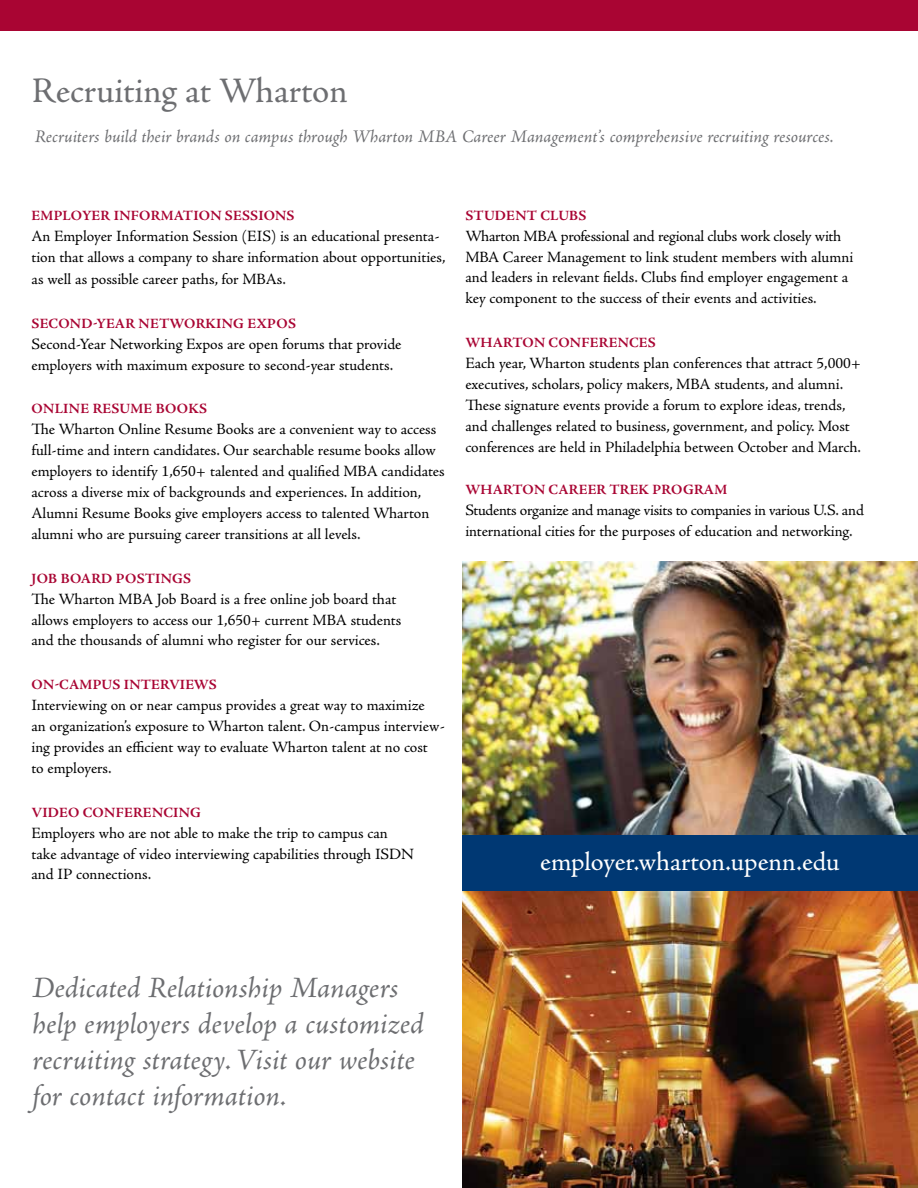
<style>
.page{position:relative;width:918px;height:1188px;background:#fff}
.page>*{position:absolute;margin:0;border:0;box-sizing:border-box;transform-origin:0 0}
.t1{font:36px "Adobe Jenson Pro";letter-spacing:-.005em;color:#6d6e71}
.t2{font:italic 30px/36px "Adobe Jenson Pro";letter-spacing:-.005em;color:#6d6e71}
.t3{font:27px "Adobe Jenson Pro";letter-spacing:-.005em;color:#fff}
.t4{font:italic 18px "Adobe Jenson Pro";letter-spacing:-.005em;color:#6d6e71}
.t5{font:15.75px/21px "Adobe Jenson Pro";letter-spacing:-.005em;color:#000}
.t6{font:700 14.25px "Adobe Jenson Pro";letter-spacing:.015em;color:#a90533}
</style>
<div class="page">
<img style="left:462px;top:561px;width:456px;height:274px">
<div style="left:462px;top:835px;width:456px;height:59px;background:#003873"></div>
<div style="left:0;top:0;width:918px;height:31px;background:#a90533"></div>
<img style="left:462px;top:891px;width:456px;height:297px">
<h1 class="t1" style="left:32px;top:70px;width:317px">Recruiting at Wharton</h1>
<p class="t4" style="left:35px;top:126px;width:800px">Recruiters build their brands on campus through Wharton MBA Career Management’s comprehensive recruiting resources.</p>
<p class="t6" style="left:32px;top:207px;width:210px">EMPLOYER INFORMATION SESSI</p>
<p class="t6" style="left:264px;top:207px;width:31px">ONS</p>
<p class="t5" style="left:32px;top:225px;width:416px">An Employer Information Session (EIS) is an educational presenta&shy;tion that allows a company to share information about opportunities,</p>
<p class="t5" style="left:32px;top:269px;width:256px">as well as possible career paths, for MBAs.</p>
<p class="t6" style="left:32px;top:315px;width:265px">SECOND-YEAR NETWORKING EXPOS</p>
<p class="t5" style="left:32px;top:333px;width:372px">Second-Year Networking Expos are open forums that provide employers with maximum exposure to second-year students.</p>
<p class="t6" style="left:32px;top:400px;width:71px">ONLINE RES</p>
<p class="t6" style="left:120px;top:400px;width:88px">UME BOOKS</p>
<p class="t5" style="left:32px;top:419px;width:415px">The Wharton Online Resume Books are a convenient way to access full-time and intern candidates. Our searchable resume books allow employers to identify 1,650+ talented and qualified MBA candidates across a diverse mix of backgrounds and experiences. In addition, Alumni Resume Books give employers access to talented Wharton alumni who are pursuing career transitions at all levels.</p>
<p class="t6" style="left:32px;top:570px;width:160px">JOB BOARD POSTINGS</p>
<p class="t5" style="left:32px;top:588px;width:371px">The Wharton MBA Job Board is a free online job board that allows employers to access our 1,650+ current MBA students and the thousands of alumni who register for our services.</p>
<p class="t6" style="left:32px;top:676px;width:186px">ON-CAMPUS INTERVIEWS</p>
<p class="t5" style="left:32px;top:695px;width:415px">Interviewing on or near campus provides a great way to maximize<br>an organization’s exposure to Wharton talent. On-campus interview&shy;ing provides an efficient way to evaluate Wharton talent at no cost<br>to employers.</p>
<p class="t6" style="left:32px;top:804px;width:171px">VIDEO CONFERENCING</p>
<p class="t5" style="left:32px;top:822px;width:384px">Employers who are not able to make the trip to campus can take advantage of video interviewing capabilities through ISDN and IP connections.</p>
<p class="t6" style="left:465px;top:207px;width:20px">STUD</p>
<p class="t6" style="left:506px;top:207px;width:45px">ENT CLUB</p>
<p class="t6" style="left:579px;top:207px;width:9px">S</p>
<p class="t5" style="left:465px;top:225px;width:389px">Wharton MBA professional and regional clubs work closely with MBA Career Management to link student members with alumni and leaders in relevant fields. Clubs find employer engagement a key component to the success of their events and activities.</p>
<p class="t6" style="left:465px;top:334px;width:183px">WHARTON CONFERENCES</p>
<p class="t5" style="left:465px;top:353px;width:397px">Each year, Wharton students plan conferences that attract 5,000+ executives, scholars, policy makers, MBA students, and alumni.<br>These signature events provide a forum to explore ideas, trends, and challenges related to business, government, and policy. Most conferences are held in Philadelphia between October and March.</p>
<p class="t6" style="left:465px;top:481px;width:263px">WHARTON CAREER TREK PROGRAM</p>
<p class="t5" style="left:465px;top:500px;width:400px">Students organize and manage visits to companies in various U.S. and international cities for the purposes of education and networking.</p>
<h3 class="t3" style="left:540px;top:847px;width:301px">employer.wharton.upenn.edu</h3>
<h2 class="t2" style="left:33px;top:971px;width:393px">Dedicated Relationship Managers help employers develop a customized recruiting strategy. Visit our website for contact information.</h2>
</div>
